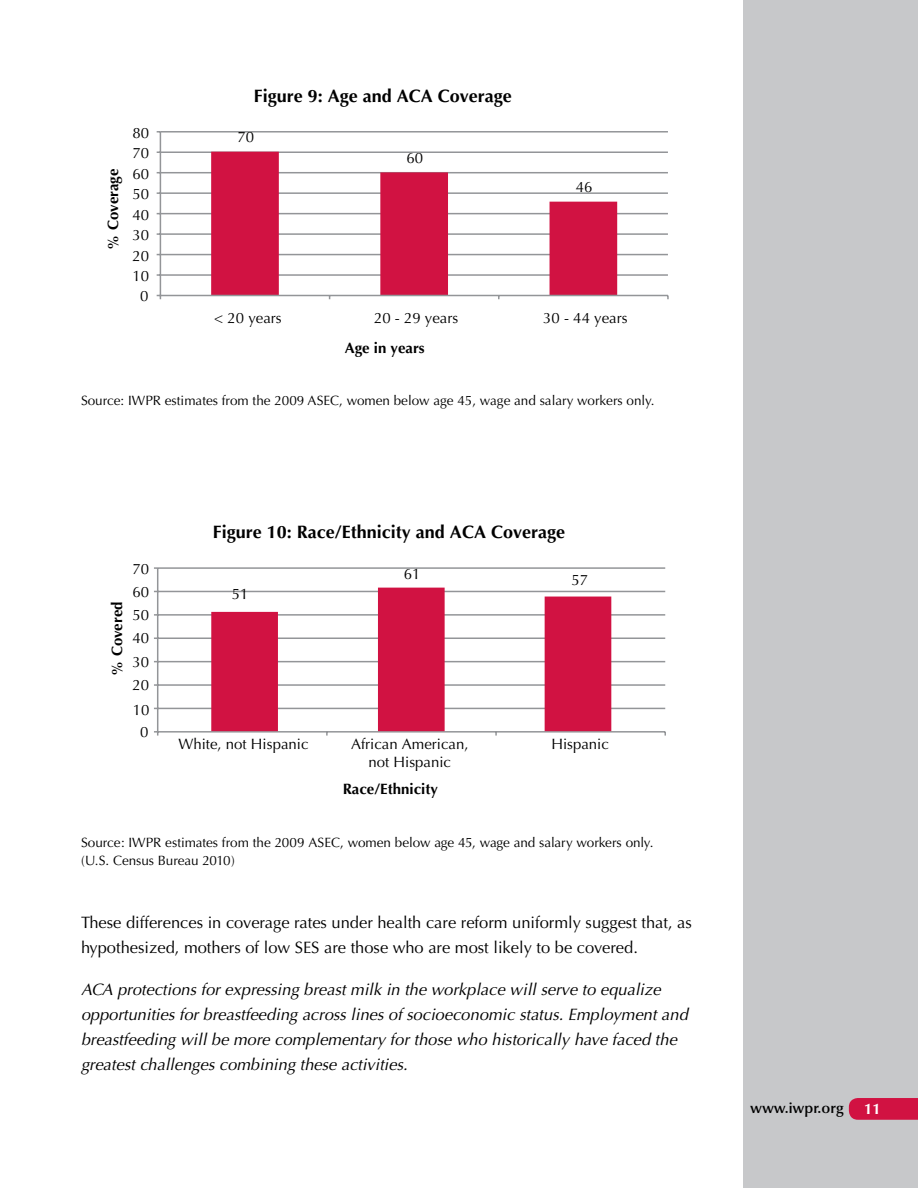
<style>
.page{position:relative;width:918px;height:1188px;background:#fff}
.page>*{position:absolute;margin:0;border:0;box-sizing:border-box;transform-origin:0 0}
.t1{font:700 18px "Optima";color:#000}
.t2{font:italic 16.5px/24.8px "Optima";color:#000}
.t3{font:16.5px/24.8px "Optima";color:#000}
.t4{font:15px/18px "Optima";color:#000;text-align:center}
.t5{font:700 15px "Optima";color:#000}
.t6{font:600 15px "Optima";color:#000}
.t7{font:700 15px "Optima";color:#fff}
.t8{font:13.5px/18px "Optima";color:#000}
</style>
<div class="page">
<div style="left:743px;top:0;width:175px;height:1188px;background:#c7c8ca"></div>
<div style="left:849px;top:1098px;width:69px;height:22px;background:#d11242"></div>
<hr style="left:158px;top:708px;width:507px;height:1px;background:#939598">
<hr style="left:158px;top:684px;width:507px;height:2px;background:#939598">
<hr style="left:158px;top:661px;width:507px;height:1px;background:#939598">
<hr style="left:158px;top:638px;width:507px;height:1px;background:#939598">
<hr style="left:158px;top:614px;width:507px;height:2px;background:#939598">
<hr style="left:158px;top:591px;width:507px;height:1px;background:#939598">
<hr style="left:158px;top:567px;width:507px;height:2px;background:#939598">
<hr style="left:157px;top:568px;width:1px;height:164px;background:#939598">
<hr style="left:158px;top:731px;width:507px;height:2px;background:#939598">
<svg style="left:211px;top:588px;width:400px;height:143px"></svg>
<hr style="left:160px;top:274px;width:508px;height:2px;background:#939598">
<hr style="left:160px;top:254px;width:508px;height:1px;background:#939598">
<hr style="left:160px;top:233px;width:508px;height:2px;background:#939598">
<hr style="left:160px;top:213px;width:508px;height:1px;background:#939598">
<hr style="left:160px;top:192px;width:508px;height:2px;background:#939598">
<hr style="left:160px;top:172px;width:508px;height:1px;background:#939598">
<hr style="left:160px;top:151px;width:508px;height:2px;background:#939598">
<hr style="left:160px;top:131px;width:508px;height:2px;background:#939598">
<svg style="left:211px;top:152px;width:406px;height:143px"></svg>
<hr style="left:160px;top:132px;width:1px;height:164px;background:#939598">
<hr style="left:160px;top:295px;width:508px;height:1px;background:#939598">
<p class="t5" style="left:104px;top:250px;width:82px;rotate:-90deg">% Coverage</p>
<p class="t4" style="left:132px;top:124px;width:18px">80</p>
<p class="t4" style="left:132px;top:144px;width:18px">70</p>
<p class="t4" style="left:132px;top:165px;width:18px">60</p>
<p class="t4" style="left:132px;top:185px;width:18px">50</p>
<p class="t4" style="left:132px;top:206px;width:18px">40</p>
<p class="t4" style="left:132px;top:226px;width:18px">30</p>
<p class="t4" style="left:132px;top:247px;width:18px">20</p>
<p class="t4" style="left:132px;top:267px;width:18px">10</p>
<p class="t4" style="left:140px;top:288px;width:10px">0</p>
<p class="t1" style="left:254px;top:85px;width:260px">Figure 9: Age and ACA Coverage</p>
<p class="t4" style="left:238px;top:128px;width:18px">70</p>
<p class="t4" style="left:407px;top:149px;width:18px">60</p>
<p class="t4" style="left:576px;top:178px;width:18px">46</p>
<p class="t4" style="left:214px;top:309px;width:69px">&lt; 20 years</p>
<p class="t4" style="left:374px;top:309px;width:86px">20 - 29 years</p>
<p class="t4" style="left:543px;top:309px;width:86px">30 - 44 years</p>
<p class="t5" style="left:345px;top:339px;width:82px">Age in years</p>
<p class="t8" style="left:81px;top:392px;width:575px">Source: IWPR estimates from the 2009 ASEC, women below age 45, wage and salary workers only.</p>
<p class="t5" style="left:108px;top:676px;width:76px;rotate:-90deg">% Covered</p>
<p class="t4" style="left:132px;top:560px;width:18px">70</p>
<p class="t4" style="left:132px;top:583px;width:18px">60</p>
<p class="t4" style="left:132px;top:606px;width:18px">50</p>
<p class="t4" style="left:132px;top:629px;width:18px">40</p>
<p class="t4" style="left:132px;top:653px;width:18px">30</p>
<p class="t4" style="left:132px;top:676px;width:18px">20</p>
<p class="t4" style="left:133px;top:701px;width:18px">10</p>
<p class="t1" style="left:213px;top:521px;width:354px">Figure 10: Race/Ethnicity and ACA Coverage</p>
<p class="t4" style="left:404px;top:565px;width:18px">61</p>
<p class="t4" style="left:571px;top:571px;width:18px">57</p>
<p class="t4" style="left:232px;top:585px;width:18px">51</p>
<p class="t4" style="left:140px;top:723px;width:10px">0</p>
<p class="t4" style="left:351px;top:736px;width:119px">African American, not Hispanic</p>
<p class="t4" style="left:178px;top:736px;width:132px">White, not Hispanic</p>
<p class="t4" style="left:551px;top:736px;width:59px">Hispanic</p>
<p class="t5" style="left:343px;top:780px;width:97px">Race/Ethnicity</p>
<p class="t8" style="left:81px;top:834px;width:574px">Source: IWPR estimates from the 2009 ASEC, women below age 45, wage and salary workers only. (U.S. Census Bureau 2010)</p>
<p class="t3" style="left:81px;top:910px;width:612px">These differences in coverage rates under health care reform uniformly suggest that, as hypothesized, mothers of low SES are those who are most likely to be covered.</p>
<p class="t2" style="left:81px;top:978px;width:608px">ACA protections for expressing breast milk in the workplace will serve to equalize opportunities for breastfeeding across lines of socioeconomic status. Employment and breastfeeding will be more complementary for those who historically have faced the greatest challenges combining these activities.</p>
<p class="t6" style="left:750px;top:1099px;width:95px">www.iwpr.org</p>
<p class="t7" style="left:864px;top:1101px;width:18px">11</p>
</div>
